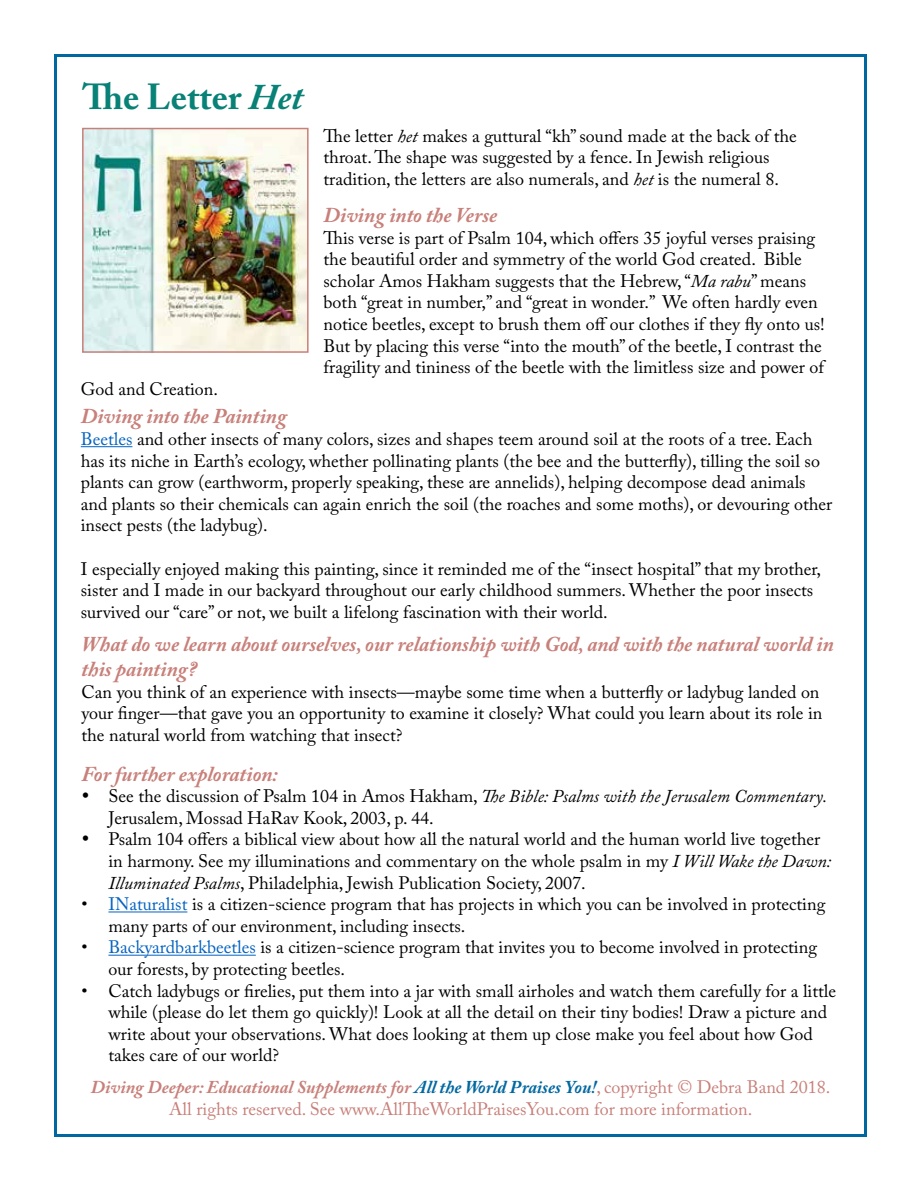
<style>
.page{position:relative;width:918px;height:1188px;background:#fff}
.page>*{position:absolute;margin:0;border:0;box-sizing:border-box;transform-origin:0 0}
.t1{font:700 36px "Adobe Caslon Pro";color:#088176}
.t2{font:italic 700 21px/25.2px "Adobe Caslon Pro";color:#c8807a}
.t3{font:18px/21.6px "Adobe Caslon Pro";color:#000}
.t4{font:18px/21.6px "Adobe Caslon Pro";color:#c8807a;text-align:center}
.t5{font:italic 18px "Adobe Caslon Pro";color:#000}
.t6{font:18px "Symbol";color:#000}
.s1{font-style:italic}
.s2{color:#0563c1}
.s3{font-style:normal}
.s4{font-weight:700;font-style:italic}
.s5{font-weight:700;font-style:italic;color:#0068a1}
</style>
<div class="page">
<img style="left:85px;top:131px;width:221px;height:219px">
<div style="left:82px;top:128px;width:227px;height:225px;border:2px solid #c8807a"></div>
<hr style="left:81px;top:446px;width:51px;height:1px;background:#0563c1">
<hr style="left:108px;top:912px;width:79px;height:1px;background:#0563c1">
<hr style="left:108px;top:955px;width:148px;height:1px;background:#0563c1">
<h1 class="t1" style="left:82px;top:75px;width:222px">The Letter <span class="s1">Het</span></h1>
<p class="t3" style="left:324px;top:125px;width:475px">The letter <span class="s1">het</span> makes a guttural “kh”sound made at the back of the throat.The shape was suggested by a fence. In Jewish religious tradition, the letters are also numerals, and <span class="s1">het</span> is the numeral 8.</p>
<p class="t2" style="left:324px;top:202px;width:175px">Diving into the Verse</p>
<p class="t3" style="left:324px;top:227px;width:503px">This verse is part of Psalm 104, which offers 35 joyful verses praising the beautiful order and symmetry of the world God created. Bible scholar Amos Hakham suggests that the Hebrew “, <span class="s1">Ma rabu</span>”means both “great in number ” , and “great in wonder ” . We often hardly even notice beetles, except to brush them offour clothes if they fly onto us!<br>But by placing this verse “into the mouth”of the beetle I, contrast the fragility and tininess of the beetle with the limitless size and power of</p>
<p class="t3" style="left:81px;top:378px;width:139px">God and Creation.</p>
<p class="t2" style="left:81px;top:403px;width:208px">Diving into the Painting</p>
<p class="t3" style="left:81px;top:428px;width:753px"><span class="s2">Beetles</span> and other insects of many colors, sizes and shapes teem around soil at the roots of a tree. Each has its niche in Earths’ ecology, whether pollinating plants (the bee and the butterfly ,) tilling the soil so plants can grow (earthworm, properly speaking, these are annelids ,) helping decompose dead animals and plants so their chemicals can again enrich the soil (the roaches and some moths ,) or devouring other insect pests (the ladybug .(</p>
<p class="t3" style="left:81px;top:557px;width:742px">I especially enjoyed making this painting, since it reminded me of the “insect hospital”that my brother, sister and I made in our backyard throughout our early childhood summers. Whether the poor insects survived our “care”or not, we built a lifelong fascination with their world.</p>
<p class="t2" style="left:81px;top:631px;width:754px">What do we learn about ourselves, our relationship with God, and with the natural world in this painting?</p>
<p class="t3" style="left:81px;top:681px;width:743px">Can you think of an experience with insects—maybe some time when a butterfly or ladybug landed on your finger—that gave you an opportunity to examine it closely? What could you learn about its role in the natural world from watching that insect?</p>
<p class="t2" style="left:81px;top:761px;width:198px">Forfurther exploration:</p>
<p class="t5" style="left:108px;top:785px;width:720px"><span class="s3">See the discussion of Psalm 104 in Amos Hakham,</span> The Bible: Psalms with the Jerusalem Commentary.</p>
<p class="t6" style="left:81px;top:787px;width:10px">•</p>
<p class="t6" style="left:81px;top:830px;width:10px">•</p>
<p class="t3" style="left:81px;top:893px;width:8px">•</p>
<p class="t3" style="left:81px;top:936px;width:8px">•</p>
<p class="t3" style="left:81px;top:980px;width:8px">•</p>
<p class="t3" style="left:108px;top:807px;width:713px">Jerusalem, Mossad HaRav Kook, 2003, .p 44.<br>Psalm 104 offers a biblical view about how all the natural world and the human world live together</p>
<p class="t3" style="left:108px;top:850px;width:724px">in harmony. See my illuminations and commentary on the whole psalm in my <span class="s1">I Will Wake the Dawn:<br>Illuminated Psalms</span>, Philadelphia, Jewish Publication Society, 2007.<br><span class="s2">INaturalist</span> is a citizen-science program that has projects in which you can be involved in protecting</p>
<p class="t3" style="left:108px;top:915px;width:710px">many parts of our environment, including insects.<br><span class="s2">Backyardbarkbeetles</span> is a citizen-science program that invites you to become involved in protecting</p>
<p class="t3" style="left:108px;top:958px;width:729px">our forests, by protecting beetles.<br>Catch ladybugs or firelies, put them into a jar with small airholes and watch them carefully for a little</p>
<p class="t3" style="left:108px;top:1001px;width:720px">while (please do let them go quickly)! Look at all the detail on their tiny bodies! Draw a picture and write about your observations. What does looking at them up close make you feel about how God takes care of our world?</p>
<p class="t4" style="left:91px;top:1076px;width:741px"><span class="s4">Diving Deeper: Educational Supplementsfor</span> <span class="s5">All the World Praises You</span> ,<span class="s5">!</span> copyright © Debra Band 2018.<br>All rights reserved. See www.AllTheWorldPraisesYou.com for more information.</p>
</div>
